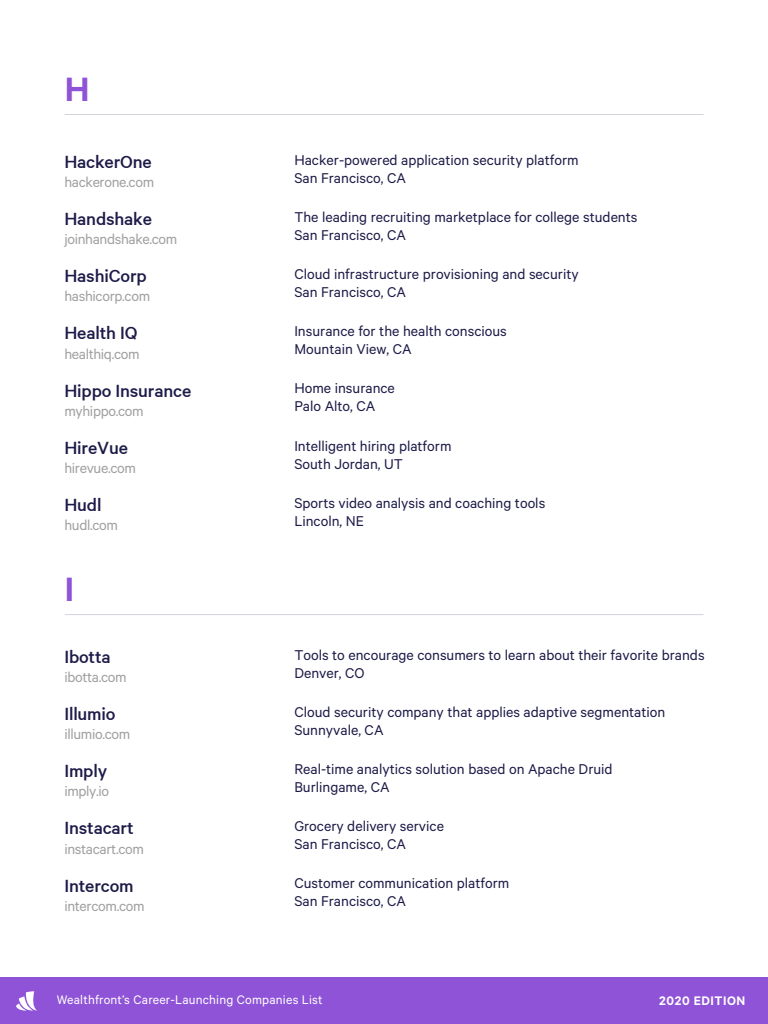
<style>
.page{position:relative;width:768px;height:1024px;background:#fff}
.page>*{position:absolute;margin:0;border:0;box-sizing:border-box;transform-origin:0 0}
.t1{font:600 38px "Calibre";color:#8f53d7}
.t2{font:500 20px "Calibre";letter-spacing:-.01em;color:#1d1b48}
.t3{font:16px/18px "Calibre";color:#1d1b48}
.t4{font:16px "Calibre";letter-spacing:-.02em;color:#a0a0a0}
.t5{font:14px "Calibre";letter-spacing:.015em;color:#fff}
.t6{font:600 14px "Calibre";letter-spacing:.04em;color:#fff}
</style>
<div class="page">
<div style="left:0;top:978px;width:768px;height:46px;background:#8f53d7"></div>
<svg style="left:16px;top:991px;width:21px;height:20px"></svg>
<hr style="left:65px;top:114px;width:639px;height:1px;background:#1d1b48">
<hr style="left:65px;top:614px;width:639px;height:1px;background:#1d1b48">
<h1 class="t1" style="left:65px;top:66px;width:26px">H</h1>
<p class="t2" style="left:64px;top:150px;width:89px">HackerOne</p>
<p class="t4" style="left:64px;top:173px;width:91px">hackerone.com</p>
<p class="t2" style="left:64px;top:207px;width:89px">Handshake</p>
<p class="t4" style="left:64px;top:230px;width:115px">joinhandshake.com</p>
<p class="t2" style="left:64px;top:264px;width:84px">HashiCorp</p>
<p class="t4" style="left:64px;top:287px;width:87px">hashicorp.com</p>
<p class="t2" style="left:64px;top:321px;width:75px">Health IQ</p>
<p class="t4" style="left:64px;top:344px;width:77px">healthiq.com</p>
<p class="t2" style="left:64px;top:379px;width:128px">Hippo Insurance</p>
<p class="t4" style="left:64px;top:401px;width:81px">myhippo.com</p>
<p class="t2" style="left:64px;top:436px;width:65px">HireVue</p>
<p class="t4" style="left:64px;top:459px;width:73px">hirevue.com</p>
<p class="t2" style="left:64px;top:493px;width:39px">Hudl</p>
<p class="t4" style="left:64px;top:516px;width:55px">hudl.com</p>
<h1 class="t1" style="left:65px;top:566px;width:11px">I</h1>
<p class="t2" style="left:64px;top:645px;width:48px">Ibotta</p>
<p class="t4" style="left:64px;top:668px;width:64px">ibotta.com</p>
<p class="t2" style="left:64px;top:702px;width:53px">Illumio</p>
<p class="t4" style="left:64px;top:725px;width:67px">illumio.com</p>
<p class="t2" style="left:64px;top:759px;width:44px">Imply</p>
<p class="t4" style="left:64px;top:782px;width:46px">imply.io</p>
<p class="t2" style="left:64px;top:817px;width:71px">Instacart</p>
<p class="t4" style="left:64px;top:839px;width:81px">instacart.com</p>
<p class="t2" style="left:64px;top:874px;width:71px">Intercom</p>
<p class="t4" style="left:64px;top:897px;width:82px">intercom.com</p>
<p class="t3" style="left:294px;top:150px;width:286px">Hacker-powered application security platform<br>San Francisco, CA</p>
<p class="t3" style="left:294px;top:207px;width:345px">The leading recruiting marketplace for college students<br>San Francisco, CA</p>
<p class="t3" style="left:294px;top:264px;width:286px">Cloud infrastructure provisioning and security<br>San Francisco, CA</p>
<p class="t3" style="left:294px;top:322px;width:214px">Insurance for the health conscious<br>Mountain View, CA</p>
<p class="t3" style="left:294px;top:379px;width:102px">Home insurance<br>Palo Alto, CA</p>
<p class="t3" style="left:294px;top:436px;width:159px">Intelligent hiring platform<br>South Jordan, UT</p>
<p class="t3" style="left:294px;top:493px;width:252px">Sports video analysis and coaching tools<br>Lincoln, NE</p>
<p class="t3" style="left:294px;top:645px;width:412px">Tools to encourage consumers to learn about their favorite brands<br>Denver, CO</p>
<p class="t3" style="left:294px;top:702px;width:372px">Cloud security company that applies adaptive segmentation<br>Sunnyvale, CA</p>
<p class="t3" style="left:294px;top:759px;width:320px">Real-time analytics solution based on Apache Druid<br>Burlingame, CA</p>
<p class="t3" style="left:294px;top:817px;width:151px">Grocery delivery service<br>San Francisco, CA</p>
<p class="t3" style="left:294px;top:874px;width:216px">Customer communication platform<br>San Francisco, CA</p>
<p class="t5" style="left:57px;top:992px;width:267px">Wealthfront’s Career-Launching Companies List</p>
<p class="t6" style="left:659px;top:992px;width:88px">2020 EDITION</p>
</div>
